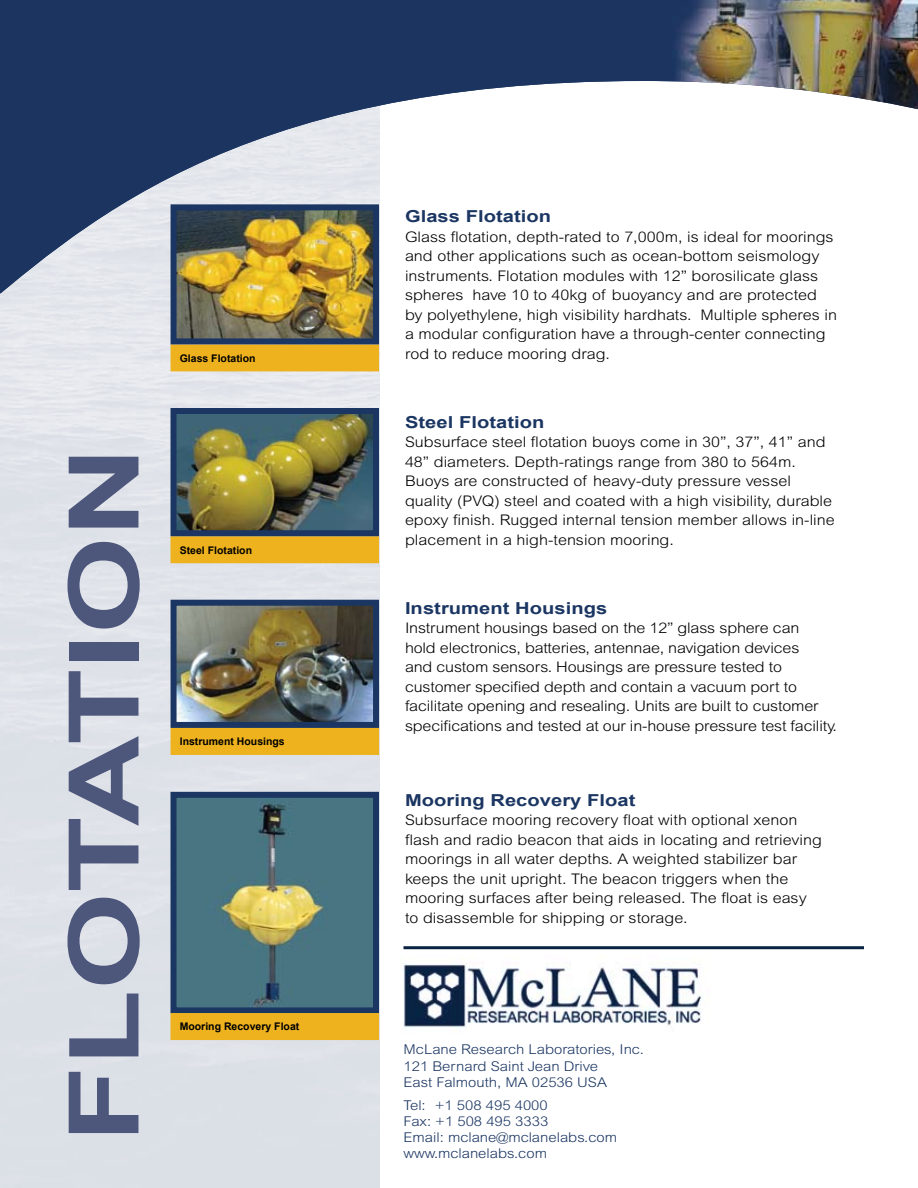
<style>
.page{position:relative;width:918px;height:1188px;background:#fff}
.page>*{position:absolute;margin:0;border:0;box-sizing:border-box;transform-origin:0 0}
.t1{font:700 97.5px "Arial";color:#4d567b;scale:1.28 1}
.t2{font:700 16.5px "Arial";letter-spacing:.005em;color:#1b3662;scale:1.22 1}
.t3{font:300 14.7px/19.5px "Arial MT Std";letter-spacing:.005em;color:#000;scale:1.1 1}
.t4{font:300 13.5px/16.2px "Arial MT Std";color:#1b3662;scale:1.1 1}
.t5{font:700 10.5px "Arial";color:#000}
</style>
<div class="page">
<div style="left:0;top:292px;width:380px;height:86px;background:#e5e8ed"></div>
<img style="left:0;top:0;width:918px;height:292px">
<hr style="left:404px;top:946px;width:460px;height:3px;background:#092342">
<img style="left:403px;top:962px;width:299px;height:66px">
<div style="left:178px;top:351px;width:194px;height:13px;background:#eeb21e"></div>
<div style="left:171px;top:344px;width:208px;height:27px;border:6px solid #eeb21e"></div>
<img style="left:178px;top:211px;width:194px;height:126px">
<div style="left:171px;top:204px;width:208px;height:140px;border:6px solid #1b3662"></div>
<img style="left:178px;top:607px;width:194px;height:114px">
<div style="left:171px;top:600px;width:208px;height:128px;border:6px solid #1b3662"></div>
<div style="left:174px;top:731px;width:202px;height:21px;background:#eeb21e"></div>
<div style="left:171px;top:728px;width:208px;height:27px;border:6px solid #eeb21e"></div>
<div style="left:174px;top:539px;width:202px;height:21px;background:#eeb21e"></div>
<div style="left:171px;top:536px;width:208px;height:27px;border:6px solid #eeb21e"></div>
<img style="left:178px;top:415px;width:194px;height:114px">
<div style="left:171px;top:408px;width:208px;height:128px;border:6px solid #1b3662"></div>
<img style="left:178px;top:799px;width:194px;height:207px">
<div style="left:171px;top:792px;width:208px;height:221px;border:6px solid #1b3662"></div>
<div style="left:174px;top:1016px;width:202px;height:21px;background:#eeb21e"></div>
<div style="left:171px;top:1013px;width:208px;height:27px;border:6px solid #eeb21e"></div>
<h1 class="t1" style="left:49px;top:1142px;width:545px;rotate:-90deg">FLOTATION</h1>
<p class="t5" style="left:180px;top:352px;width:77px">Glass Flotation</p>
<p class="t5" style="left:180px;top:544px;width:74px">Steel Flotation</p>
<p class="t5" style="left:180px;top:736px;width:107px">Instrument Housings</p>
<p class="t5" style="left:180px;top:1021px;width:121px">Mooring Recovery Float</p>
<p class="t2" style="left:405px;top:207px;width:121px">Glass Flotation</p>
<p class="t3" style="left:405px;top:227px;width:394px">Glass flotation, depth-rated to 7,000m, is ideal for moorings and other applications such as ocean-bottom seismology instruments. Flotation modules with 12” borosilicate glass spheres have 10 to 40kg of buoyancy and are protected by polyethylene, high visibility hardhats. Multiple spheres in a modular configuration have a through-center connecting rod to reduce mooring drag.</p>
<p class="t2" style="left:405px;top:412px;width:116px">Steel Flotation</p>
<p class="t3" style="left:405px;top:432px;width:392px">Subsurface steel flotation buoys come in 30”, 37”, 41” and 48” diameters. Depth-ratings range from 380 to 564m.<br>Buoys are constructed of heavy-duty pressure vessel quality (PVQ) steel and coated with a high visibility, durable epoxy finish. Rugged internal tension member allows in-line placement in a high-tension mooring.</p>
<p class="t2" style="left:405px;top:598px;width:167px">Instrument Housings</p>
<p class="t3" style="left:405px;top:618px;width:394px">Instrument housings based on the 12” glass sphere can<br>hold electronics, batteries, antennae, navigation devices<br>and custom sensors. Housings are pressure tested to customer specified depth and contain a vacuum port to facilitate opening and resealing. Units are built to customer specifications and tested at our in-house pressure test facility.</p>
<p class="t2" style="left:405px;top:790px;width:190px">Mooring Recovery Float</p>
<p class="t3" style="left:405px;top:810px;width:381px">Subsurface mooring recovery float with optional xenon flash and radio beacon that aids in locating and retrieving moorings in all water depths. A weighted stabilizer bar keeps the unit upright. The beacon triggers when the mooring surfaces after being released. The float is easy to disassemble for shipping or storage.</p>
<p class="t4" style="left:404px;top:1041px;width:220px">McLane Research Laboratories, Inc.<br>121 Bernard Saint Jean Drive<br>East Falmouth, MA 02536 USA</p>
<p class="t4" style="left:404px;top:1097px;width:196px">Tel: +1 508 495 4000<br>Fax: +1 508 495 3333<br>Email: mclane@mclanelabs.com www.mclanelabs.com</p>
</div>
